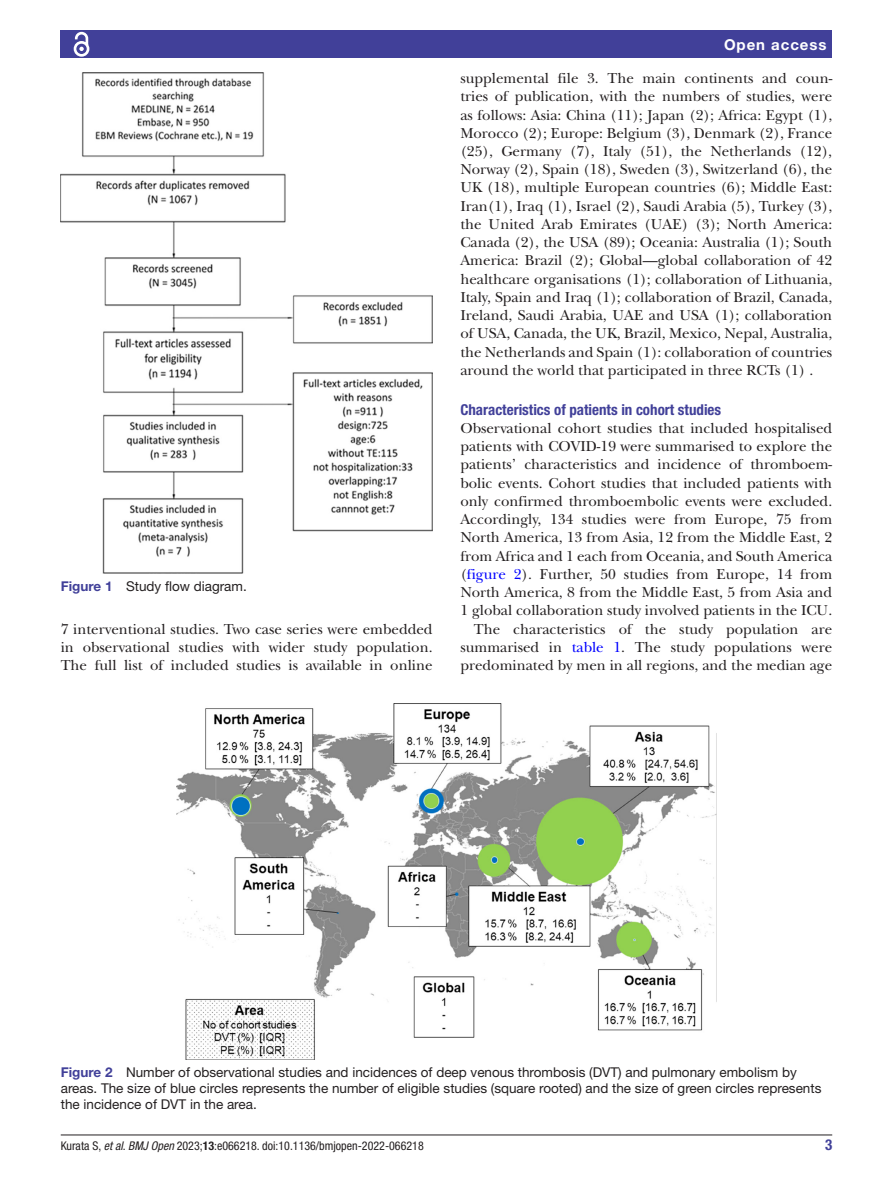
<style>
.page{position:relative;width:893px;height:1191px;background:#fff}
.page>*{position:absolute;margin:0;border:0;box-sizing:border-box;transform-origin:0 0}
.t1{font:15px/18.3px "New Baskerville";color:#231f20;text-align:justify}
.t2{font:700 condensed 15px "Helvetica Neue LT Std";color:#414099}
.t3{font:700 15px "Helvetica Neue LT Std";letter-spacing:.065em;color:#fff}
.t4{font:13.5px/16.2px "Helvetica Neue LT Std";color:#231f20}
.t5{font:condensed 12px "Helvetica Neue LT Std";color:#231f20}
.s1{font-weight:700;color:#414099}
.s2{color:#00f}
.s3{font-style:italic}
.s4{font-weight:700}
</style>
<div class="page">
<hr style="left:61px;top:1134px;width:771px;height:1px;background:#231f20">
<div style="left:61px;top:31px;width:771px;height:27px;background:#414099"></div>
<svg style="left:73px;top:31px;width:17px;height:26px"></svg>
<img style="left:61px;top:73px;width:372px;height:500px">
<img style="left:176px;top:703px;width:540px;height:356px">
<p class="t4" style="left:61px;top:578px;width:188px"><span class="s1">Figure 1</span> Study flow diagram.</p>
<p class="t1" style="left:61px;top:620px;width:373px">7 interventional studies. Two case series were embedded in observational studies with wider study population.<br>The full list of included studies is available in online</p>
<p class="t3" style="left:724px;top:35px;width:104px">Open access</p>
<p class="t1" style="left:460px;top:69px;width:373px">supplemental file 3. The main continents and coun&shy;tries of publication, with the numbers of studies, were as follows: Asia: China (11); Japan (2); Africa: Egypt (1), Morocco (2); Europe: Belgium (3), Denmark (2), France (25), Germany (7), Italy (51), the Netherlands (12), Norway (2), Spain (18), Sweden (3), Switzerland (6), the UK (18), multiple European countries (6); Middle East:<br>Iran(1), Iraq (1), Israel (2), Saudi Arabia (5), Turkey (3), the United Arab Emirates (UAE) (3); North America:<br>Canada (2), the USA (89); Oceania: Australia (1); South America: Brazil (2); Global—global collaboration of 42 healthcare organisations (1); collaboration of Lithuania, Italy, Spain and Iraq (1); collaboration of Brazil, Canada, Ireland, Saudi Arabia, UAE and USA (1); collaboration of USA, Canada, the UK, Brazil, Mexico, Nepal, Australia, the Netherlands and Spain (1): collaboration of countries around the world that participated in three RCTs (1) .</p>
<p class="t2" style="left:460px;top:400px;width:262px">Characteristics of patients in cohort studies</p>
<p class="t1" style="left:460px;top:419px;width:373px;text-align:right">Observational cohort studies that included hospitalised patients with COVID-19 were summarised to explore the patients’ characteristics and incidence of thromboem&shy;bolic events. Cohort studies that included patients with only confirmed thromboembolic events were excluded.<br>Accordingly, 134 studies were from Europe, 75 from North America, 13 from Asia, 12 from the Middle East, 2 from Africa and 1 each from Oceania, and South America (<span class="s2">figure 2</span>). Further, 50 studies from Europe, 14 from North America, 8 from the Middle East, 5 from Asia and 1 global collaboration study involved patients in the ICU.<br>The characteristics of the study population are summarised in <span class="s2">table 1</span>. The study populations were predominated by men in all regions, and the median age</p>
<p class="t4" style="left:61px;top:1063px;width:762px"><span class="s1">Figure 2</span> Number of observational studies and incidences of deep venous thrombosis (DVT) and pulmonary embolism by areas. The size of blue circles represents the number of eligible studies (square rooted) and the size of green circles represents the incidence of DVT in the area.</p>
<p class="t5" style="left:61px;top:1138px;width:365px">Kurata S, <span class="s3">et al</span>. <span class="s3">BMJ Open</span> 2023;<span class="s4">13</span>:e066218. doi:10.1136/bmjopen-2022-066218</p>
<p class="t2" style="left:825px;top:1135px;width:9px">3</p>
</div>
